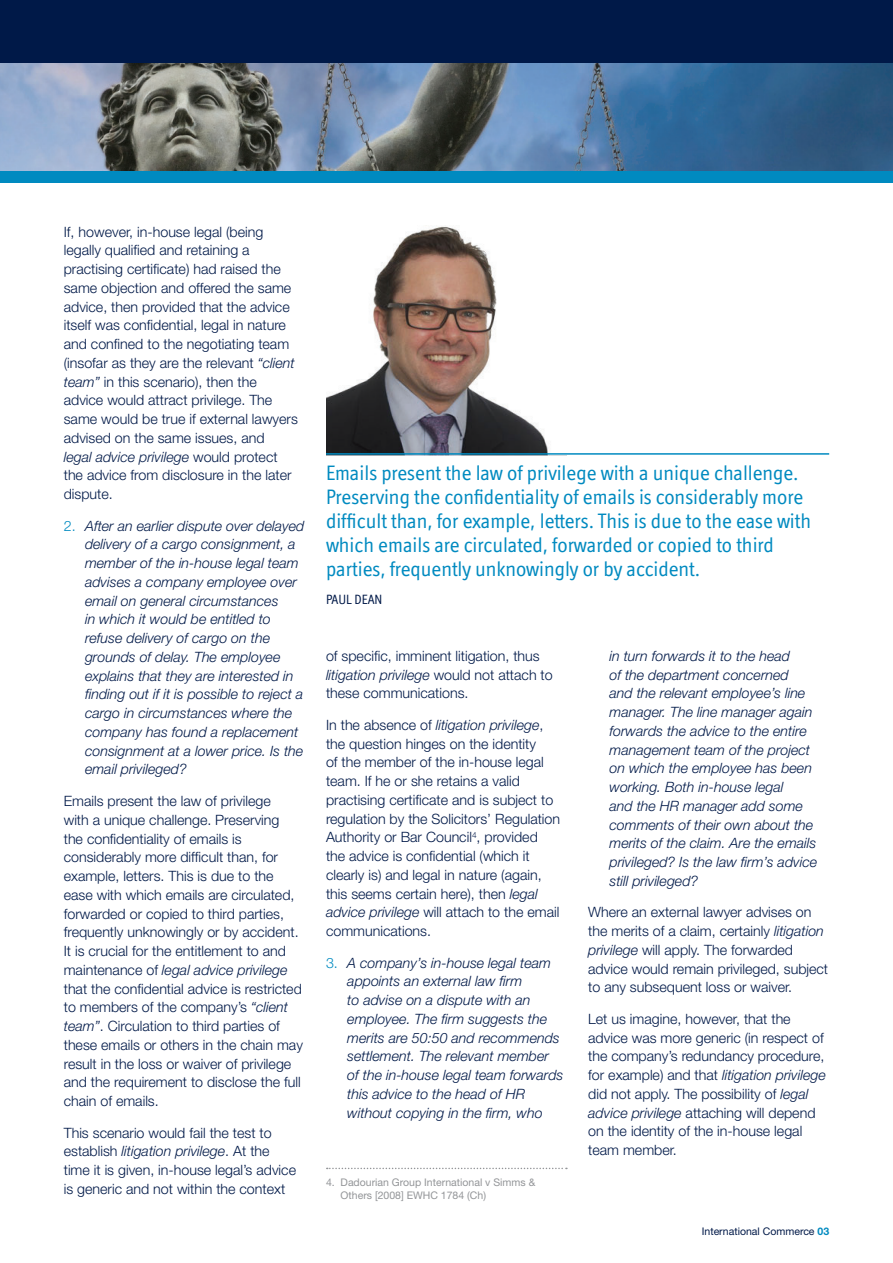
<style>
.page{position:relative;width:893px;height:1263px;background:#fff}
.page>*{position:absolute;margin:0;border:0;box-sizing:border-box;transform-origin:0 0}
.t1{font:21px/24px "Officina Display ITC";color:#008ac0}
.t2{font:300 14.25px/18.8px "Helvetica Neue";color:#001948}
.t3{font:italic 300 14.25px/18.8px "Helvetica Neue";color:#001948}
.t4{font:13.5px "Officina Display ITC";color:#001948}
.t5{font:10.5px/12.6px "Helvetica Neue";color:#939598}
.t6{font:10.5px "Helvetica Neue";color:#001948}
.s1{font-style:italic}
.s2{font-style:normal;color:#008ac0}
.s3{font-weight:700;color:#008ac0}
</style>
<div class="page">
<div style="left:0;top:0;width:893px;height:170px;background:#001948"></div>
<div style="left:0;top:170px;width:893px;height:13px;background:#008ac0"></div>
<img style="left:0;top:64px;width:893px;height:106px">
<svg style="left:327px;top:1168px;width:240px;height:1px"></svg>
<img style="left:326px;top:226px;width:222px;height:227px">
<hr style="left:326px;top:453px;width:503px;height:2px;background:#008ac0">
<p class="t2" style="left:64px;top:222px;width:236px">If, however, in-house legal (being legally qualified and retaining a practising certificate) had raised the same objection and offered the same advice, then provided that the advice itself was confidential, legal in nature and confined to the negotiating team (insofar as they are the relevant <span class="s1">“client team”</span> in this scenario), then the advice would attract privilege. The same would be true if external lawyers advised on the same issues, and<br><span class="s1">legal advice privilege</span> would protect the advice from disclosure in the later dispute.</p>
<p class="t3" style="left:85px;top:516px;width:221px;text-indent:-21px"><span class="s2">2.</span> After an earlier dispute over delayed delivery of a cargo consignment, a member of the in-house legal team advises a company employee over email on general circumstances<br>in which it would be entitled to refuse delivery of cargo on the grounds of delay. The employee explains that they are interested in finding out if it is possible to reject a cargo in circumstances where the company has found a replacement consignment at a lower price. Is the email privileged?</p>
<p class="t2" style="left:64px;top:791px;width:241px">Emails present the law of privilege<br>with a unique challenge. Preserving<br>the confidentiality of emails is considerably more difficult than, for example, letters. This is due to the ease with which emails are circulated, forwarded or copied to third parties, frequently unknowingly or by accident.<br>It is crucial for the entitlement to and maintenance of <span class="s1">legal advice privilege </span>that the confidential advice is restricted to members of the company’s <span class="s1">“client team”</span>. Circulation to third parties of these emails or others in the chain may result in the loss or waiver of privilege and the requirement to disclose the full chain of emails.</p>
<p class="t2" style="left:64px;top:1123px;width:234px">This scenario would fail the test to establish <span class="s1">litigation privilege</span>. At the time it is given, in-house legal’s advice is generic and not within the context</p>
<p class="t1" style="left:326px;top:461px;width:487px">Emails present the law of privilege with a unique challenge.<br>Preserving the confidentiality of emails is considerably more difficult than, for example, letters. This is due to the ease with which emails are circulated, forwarded or copied to third parties, frequently unknowingly or by accident.</p>
<p class="t4" style="left:326px;top:592px;width:58px">PAUL DEAN</p>
<p class="t2" style="left:326px;top:646px;width:228px">of specific, imminent litigation, thus <span class="s1">litigation privilege</span> would not attach to these communications.</p>
<p class="t2" style="left:326px;top:715px;width:236px">In the absence of <span class="s1">litigation privilege</span>, the question hinges on the identity<br>of the member of the in-house legal team. If he or she retains a valid practising certificate and is subject to regulation by the Solicitors’ Regulation Authority or Bar Council<sup>4</sup>, provided the advice is confidential (which it clearly is) and legal in nature (again, this seems certain here), then <span class="s1">legal advice privilege</span> will attach to the email communications.</p>
<p class="t3" style="left:347px;top:953px;width:218px;text-indent:-21px"><span class="s2">3.</span> A company’s in-house legal team appoints an external law firm<br>to advise on a dispute with an employee. The firm suggests the merits are 50:50 and recommends settlement. The relevant member of the in-house legal team forwards this advice to the head of HR without copying in the firm, who</p>
<p class="t5" style="left:341px;top:1176px;width:196px;text-indent:-15px">4. Dadourian Group International v Simms &amp;<br>Others [2008] EWHC 1784 (Ch)</p>
<p class="t3" style="left:609px;top:646px;width:209px">in turn forwards it to the head<br>of the department concerned<br>and the relevant employee’s line manager. The line manager again forwards the advice to the entire management team of the project on which the employee has been working. Both in-house legal<br>and the HR manager add some comments of their own about the merits of the claim. Are the emails privileged? Is the law firm’s advice still privileged?</p>
<p class="t2" style="left:588px;top:903px;width:241px">Where an external lawyer advises on the merits of a claim, certainly <span class="s1">litigation privilege</span> will apply. The forwarded advice would remain privileged, subject to any subsequent loss or waiver.</p>
<p class="t2" style="left:588px;top:1009px;width:239px">Let us imagine, however, that the advice was more generic (in respect of the company’s redundancy procedure, for example) and that <span class="s1">litigation privilege </span>did not apply. The possibility of <span class="s1">legal advice privilege</span> attaching will depend on the identity of the in-house legal team member.</p>
<p class="t6" style="left:702px;top:1225px;width:129px">International Commerce <span class="s3">03</span></p>
</div>
